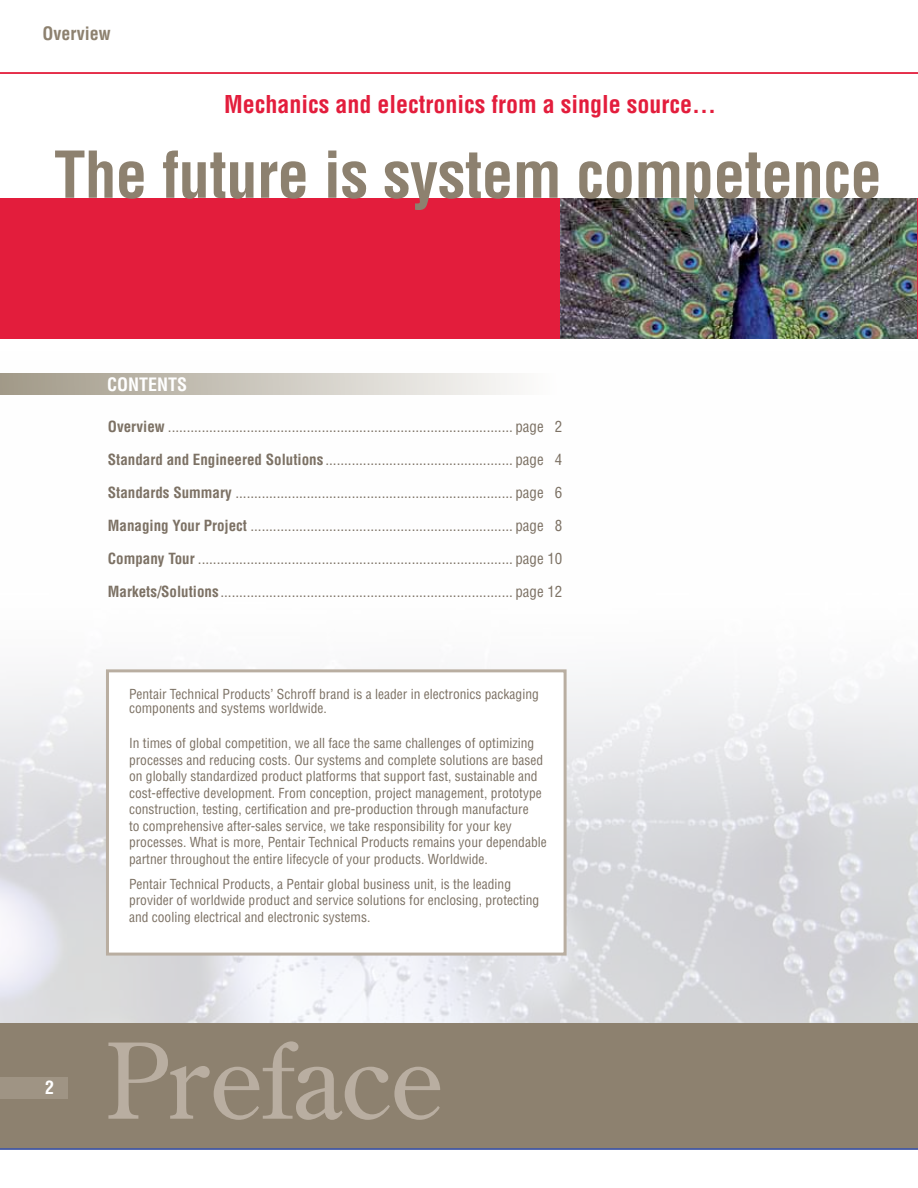
<style>
.page{position:relative;width:918px;height:1188px;background:#fff}
.page>*{position:absolute;margin:0;border:0;box-sizing:border-box;transform-origin:0 0}
.t1{font:104.1px "Century Old Style Std";color:#b9aea1}
.t2{font:700 condensed 63px "Helvetica LT Std";letter-spacing:-.01em;color:#8d816f}
.t3{font:700 condensed 24px "Helvetica LT Std";color:#e31d3c}
.t4{font:700 condensed 18px "Helvetica LT Std";color:#fff}
.t5{font:700 condensed 18px "Helvetica LT Std";color:#8d816f}
.t6{font:condensed 15px "Helvetica LT Std";color:#7c7164}
.t7{font:condensed 13.5px/16.5px "Helvetica LT Std";color:#7c7164}
.s1{font-weight:700}
</style>
<div class="page">
<img style="left:0;top:670px;width:918px;height:353px">
<div style="left:0;top:198px;width:893px;height:140px;background:#e31d3c"></div>
<img style="left:561px;top:198px;width:356px;height:140px">
<div style="left:0;top:1023px;width:918px;height:126px;background:#8d816f"></div>
<div style="left:0;top:373px;width:560px;height:22px;background:linear-gradient(to right,#a19988,#fefefe)"></div>
<div style="left:106px;top:669px;width:461px;height:287px;background:#fff;border:3px solid #b9aea1"></div>
<hr style="left:917px;top:198px;width:1px;height:140px;background:#e31d3c">
<div style="left:0;top:1077px;width:68px;height:22px;background:#9f9484"></div>
<hr style="left:0;top:1148px;width:918px;height:2px;background:#4459a3">
<hr style="left:0;top:72px;width:918px;height:2px;background:#e31d3c">
<h3 class="t5" style="left:43px;top:22px;width:70px">Overview</h3>
<h3 class="t3" style="left:224px;top:89px;width:493px">Mechanics and electronics from a single source…</h3>
<h2 class="t2" style="left:54px;top:135px;width:830px">The future is system competence</h2>
<h3 class="t4" style="left:107px;top:373px;width:82px">CONTENTS</h3>
<p class="t6" style="left:108px;top:417px;width:456px"><span class="s1">Overview</span>............................................................................................. page 2</p>
<p class="t6" style="left:108px;top:450px;width:456px"><span class="s1">Standard and Engineered Solutions</span>................................................... page 4</p>
<p class="t6" style="left:108px;top:483px;width:456px"><span class="s1">Standards Summary</span>........................................................................... page 6</p>
<p class="t6" style="left:108px;top:516px;width:456px"><span class="s1">Managing Your Project</span>....................................................................... page 8</p>
<p class="t6" style="left:108px;top:549px;width:456px"><span class="s1">Company Tour</span>..................................................................................... page 10</p>
<p class="t6" style="left:108px;top:582px;width:456px"><span class="s1">Markets/Solutions</span>............................................................................... page 12</p>
<h3 class="t4" style="left:45px;top:1077px;width:10px">2</h3>
<p class="t7" style="left:129px;top:688px;width:411px;line-height:13.5px">Pentair Technical Products’ Schroff brand is a leader in electronics packaging components and systems worldwide.</p>
<p class="t7" style="left:129px;top:735px;width:419px">In times of global competition, we all face the same challenges of optimizing processes and reducing costs. Our systems and complete solutions are based on globally standardized product platforms that support fast, sustainable and cost-effective development. From conception, project management, prototype construction, testing, certification and pre-production through manufacture<br>to comprehensive after-sales service, we take responsibility for your key processes. What is more, Pentair Technical Products remains your dependable partner throughout the entire lifecycle of your products. Worldwide.</p>
<p class="t7" style="left:129px;top:875px;width:412px">Pentair Technical Products, a Pentair global business unit, is the leading provider of worldwide product and service solutions for enclosing, protecting and cooling electrical and electronic systems.</p>
<h1 class="t1" style="left:105px;top:1014px;width:340px">Preface</h1>
</div>
